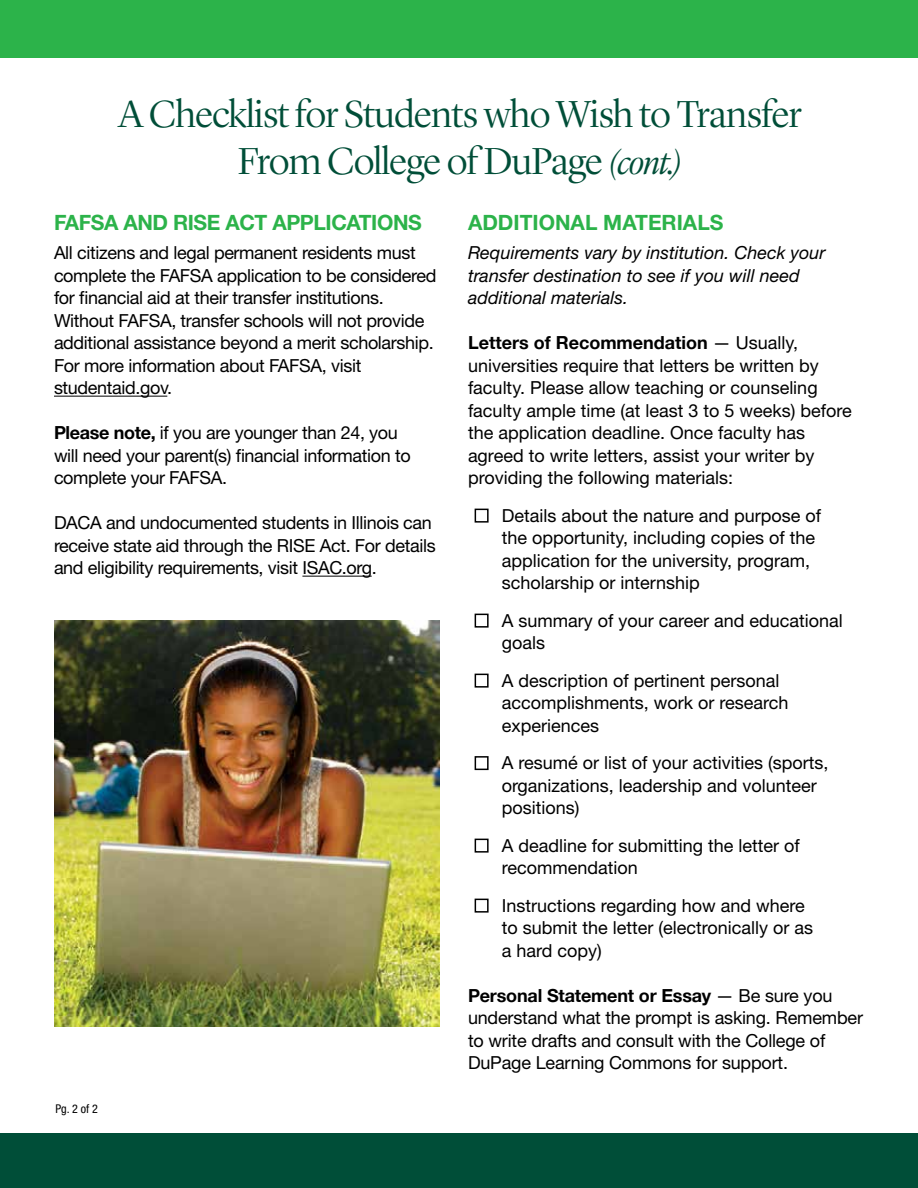
<style>
.page{position:relative;width:918px;height:1188px;background:#fff}
.page>*{position:absolute;margin:0;border:0;box-sizing:border-box;transform-origin:0 0}
.t1{font:300 39px/46.8px "Lyon Display";letter-spacing:-.015em;color:#004e38;text-align:center}
.t2{font:700 21px "Helvetica Neue LT Pro";letter-spacing:-.02em;color:#2cb34a}
.t3{font:700 21px "Helvetica Neue LT Pro";color:#2cb34a}
.t4{font:18px/22.5px "Helvetica Neue LT Pro";color:#000}
.t5{font:18px/22.5px "Helvetica Neue LT Pro";letter-spacing:-.02em;color:#000}
.t6{font:italic 18px/22.5px "Helvetica Neue LT Pro";color:#000}
.t7{font:condensed 12px "Helvetica Neue LT Pro";color:#000}
.s1{font-style:italic;font-size:34.5px}
.s2{font-weight:700}
</style>
<div class="page">
<hr style="left:54px;top:396px;width:113px;height:1px;background:#000">
<hr style="left:302px;top:576px;width:70px;height:1px;background:#000">
<div style="left:0;top:0;width:918px;height:57px;background:#2cb34a"></div>
<div style="left:0;top:1134px;width:918px;height:54px;background:#004e38"></div>
<img style="left:54px;top:621px;width:386px;height:406px">
<h1 class="t1" style="left:118px;top:88px;width:685px">A Checklist for Students who Wish to Transfer<br>From College of DuPage <span class="s1">(cont.)</span></h1>
<p class="t2" style="left:54px;top:210px;width:369px">FAFSA AND RISE ACT APPLICATIONS</p>
<p class="t5" style="left:54px;top:241px;width:384px">All citizens and legal permanent residents must complete the FAFSA application to be considered for financial aid at their transfer institutions.<br>Without FAFSA, transfer schools will not provide additional assistance beyond a merit scholarship.<br>For more information about FAFSA, visit studentaid.gov.</p>
<p class="t5" style="left:54px;top:421px;width:358px"><span class="s2">Please note,</span> if you are younger than 24, you will need your parent(s) financial information to complete your FAFSA.</p>
<p class="t5" style="left:54px;top:511px;width:383px">DACA and undocumented students in Illinois can receive state aid through the RISE Act. For details and eligibility requirements, visit ISAC.org.</p>
<p class="t7" style="left:56px;top:1102px;width:44px">Pg. 2 of 2</p>
<p class="t3" style="left:468px;top:210px;width:257px">ADDITIONAL MATERIALS</p>
<p class="t6" style="left:468px;top:241px;width:359px">Requirements vary by institution. Check your transfer destination to see if you will need additional materials.</p>
<p class="t4" style="left:468px;top:331px;width:385px"><span class="s2">Letters of Recommendation</span> — Usually, universities require that letters be written by faculty. Please allow teaching or counseling faculty ample time (at least 3 to 5 weeks) before the application deadline. Once faculty has agreed to write letters, assist your writer by providing the following materials:</p>
<p class="t4" style="left:502px;top:504px;width:321px;text-indent:-27px">■ Details about the nature and purpose of the opportunity, including copies of the application for the university, program, scholarship or internship</p>
<p class="t4" style="left:502px;top:609px;width:343px;text-indent:-27px">■ A summary of your career and educational goals</p>
<p class="t4" style="left:502px;top:669px;width:288px;text-indent:-27px">■ A description of pertinent personal accomplishments, work or research experiences</p>
<p class="t4" style="left:502px;top:751px;width:328px;text-indent:-27px">■ A resumé or list of your activities (sports, organizations, leadership and volunteer positions)</p>
<p class="t4" style="left:502px;top:834px;width:300px;text-indent:-27px">■ A deadline for submitting the letter of recommendation</p>
<p class="t4" style="left:502px;top:894px;width:313px;text-indent:-27px">■ Instructions regarding how and where to submit the letter (electronically or as a hard copy)</p>
<p class="t4" style="left:468px;top:984px;width:397px"><span class="s2">Personal Statement or Essay</span> — Be sure you understand what the prompt is asking. Remember to write drafts and consult with the College of DuPage Learning Commons for support.</p>
</div>
